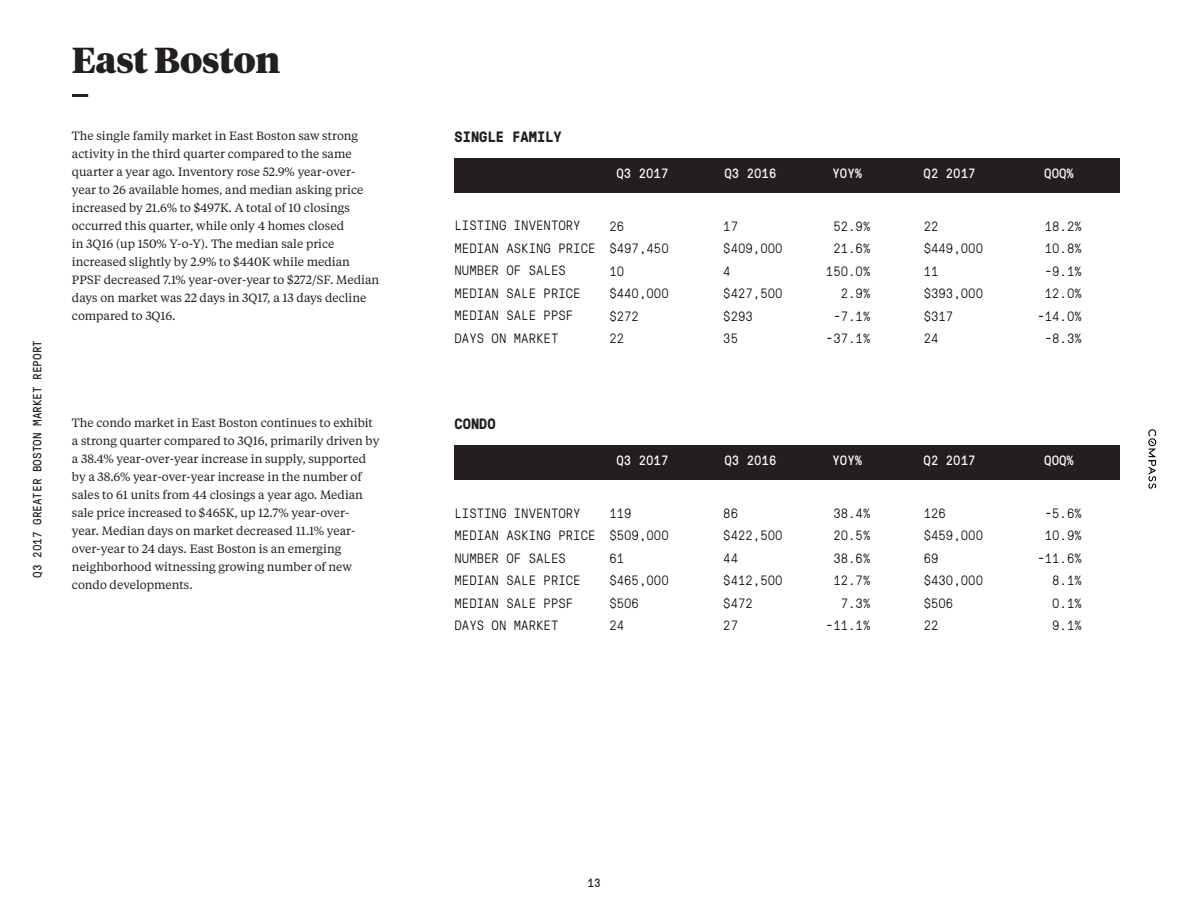
<style>
.page{position:relative;width:1188px;height:918px;background:#fff}
.page>*{position:absolute;margin:0;border:0;box-sizing:border-box;transform-origin:0 0}
.t1{font:900 36px "Tiempos Headline";letter-spacing:-.005em;color:#231f20}
.t2{font:700 15px "GT Pressura Mono";color:#231f20}
.t3{font:300 13.5px "GT Pressura Mono";color:#040503}
.t4{font:13.5px "GT Pressura Mono";color:#fff}
.t5{font:12px/18px "Tiempos Text";color:#231f20}
.t6{font:12px "GT Pressura Mono";color:#231f20}
</style>
<div class="page">
<svg style="left:1148px;top:429px;width:8px;height:60px"></svg>
<hr style="left:72px;top:94px;width:16px;height:3px;background:#231f20">
<div style="left:454px;top:158px;width:666px;height:35px;background:#231f20"></div>
<div style="left:454px;top:446px;width:666px;height:34px;background:#231f20"></div>
<p class="t6" style="left:29px;top:578px;width:239px;rotate:-90deg">Q3 2017 GREATER BOSTON MARKET REPORT</p>
<p class="t1" style="left:72px;top:35px;width:210px">East Boston</p>
<p class="t5" style="left:72px;top:126px;width:309px">The single family market in East Boston saw strong activity in the third quarter compared to the same quarter a year ago. Inventory rose 52.9% year-over&shy;year to 26 available homes, and median asking price increased by 21.6% to $497K. A total of 10 closings occurred this quarter, while only 4 homes closed<br>in 3Q16 (up 150% Y-o-Y). The median sale price increased slightly by 2.9% to $440K while median PPSF decreased 7.1% year-over-year to $272/SF. Median days on market was 22 days in 3Q17, a 13 days decline compared to 3Q16.</p>
<p class="t5" style="left:72px;top:413px;width:309px">The condo market in East Boston continues to exhibit a strong quarter compared to 3Q16, primarily driven by a 38.4% year-over-year increase in supply, supported by a 38.6% year-over-year increase in the number of sales to 61 units from 44 closings a year ago. Median sale price increased to $465K, up 12.7% year-over&shy;year. Median days on market decreased 11.1% year&shy;over-year to 24 days. East Boston is an emerging neighborhood witnessing growing number of new condo developments.</p>
<p class="t2" style="left:454px;top:126px;width:109px">SINGLE FAMILY</p>
<p class="t4" style="left:616px;top:164px;width:53px">Q3 2017</p>
<p class="t4" style="left:724px;top:164px;width:53px">Q3 2016</p>
<p class="t4" style="left:832px;top:164px;width:31px">YOY%</p>
<p class="t4" style="left:924px;top:164px;width:53px">Q2 2017</p>
<p class="t4" style="left:1044px;top:164px;width:31px">QOQ%</p>
<p class="t3" style="left:454px;top:216px;width:128px">LISTING INVENTORY</p>
<p class="t3" style="left:454px;top:238px;width:143px">MEDIAN ASKING PRICE</p>
<p class="t3" style="left:454px;top:261px;width:113px">NUMBER OF SALES</p>
<p class="t3" style="left:454px;top:283px;width:128px">MEDIAN SALE PRICE</p>
<p class="t3" style="left:454px;top:306px;width:120px">MEDIAN SALE PPSF</p>
<p class="t3" style="left:454px;top:328px;width:105px">DAYS ON MARKET</p>
<p class="t3" style="left:609px;top:216px;width:16px">26</p>
<p class="t3" style="left:609px;top:239px;width:61px">$497,450</p>
<p class="t3" style="left:609px;top:261px;width:16px">10</p>
<p class="t3" style="left:609px;top:284px;width:61px">$440,000</p>
<p class="t3" style="left:609px;top:306px;width:31px">$272</p>
<p class="t3" style="left:609px;top:329px;width:16px">22</p>
<p class="t3" style="left:723px;top:216px;width:16px">17</p>
<p class="t3" style="left:723px;top:239px;width:61px">$409,000</p>
<p class="t3" style="left:723px;top:261px;width:9px">4</p>
<p class="t3" style="left:723px;top:284px;width:61px">$427,500</p>
<p class="t3" style="left:723px;top:306px;width:31px">$293</p>
<p class="t3" style="left:723px;top:329px;width:16px">35</p>
<p class="t3" style="left:833px;top:216px;width:39px">52.9%</p>
<p class="t3" style="left:833px;top:239px;width:39px">21.6%</p>
<p class="t3" style="left:826px;top:261px;width:46px">150.0%</p>
<p class="t3" style="left:841px;top:284px;width:31px">2.9%</p>
<p class="t3" style="left:833px;top:306px;width:39px">-7.1%</p>
<p class="t3" style="left:826px;top:329px;width:46px">-37.1%</p>
<p class="t3" style="left:924px;top:216px;width:16px">22</p>
<p class="t3" style="left:924px;top:239px;width:61px">$449,000</p>
<p class="t3" style="left:924px;top:261px;width:16px">11</p>
<p class="t3" style="left:924px;top:284px;width:61px">$393,000</p>
<p class="t3" style="left:924px;top:306px;width:31px">$317</p>
<p class="t3" style="left:924px;top:329px;width:16px">24</p>
<p class="t3" style="left:1045px;top:216px;width:39px">18.2%</p>
<p class="t3" style="left:1045px;top:239px;width:39px">10.8%</p>
<p class="t3" style="left:1045px;top:261px;width:39px">-9.1%</p>
<p class="t3" style="left:1045px;top:284px;width:39px">12.0%</p>
<p class="t3" style="left:1037px;top:306px;width:46px">-14.0%</p>
<p class="t3" style="left:1045px;top:329px;width:39px">-8.3%</p>
<p class="t2" style="left:454px;top:413px;width:43px">CONDO</p>
<p class="t4" style="left:616px;top:451px;width:53px">Q3 2017</p>
<p class="t4" style="left:724px;top:451px;width:53px">Q3 2016</p>
<p class="t4" style="left:832px;top:451px;width:31px">YOY%</p>
<p class="t4" style="left:924px;top:451px;width:53px">Q2 2017</p>
<p class="t4" style="left:1044px;top:451px;width:31px">QOQ%</p>
<p class="t3" style="left:454px;top:503px;width:128px">LISTING INVENTORY</p>
<p class="t3" style="left:454px;top:526px;width:143px">MEDIAN ASKING PRICE</p>
<p class="t3" style="left:454px;top:548px;width:113px">NUMBER OF SALES</p>
<p class="t3" style="left:454px;top:571px;width:128px">MEDIAN SALE PRICE</p>
<p class="t3" style="left:454px;top:593px;width:120px">MEDIAN SALE PPSF</p>
<p class="t3" style="left:454px;top:616px;width:105px">DAYS ON MARKET</p>
<p class="t3" style="left:609px;top:503px;width:24px">119</p>
<p class="t3" style="left:609px;top:526px;width:61px">$509,000</p>
<p class="t3" style="left:609px;top:548px;width:16px">61</p>
<p class="t3" style="left:609px;top:571px;width:61px">$465,000</p>
<p class="t3" style="left:609px;top:593px;width:31px">$506</p>
<p class="t3" style="left:609px;top:616px;width:16px">24</p>
<p class="t3" style="left:723px;top:503px;width:16px">86</p>
<p class="t3" style="left:723px;top:526px;width:61px">$422,500</p>
<p class="t3" style="left:723px;top:548px;width:16px">44</p>
<p class="t3" style="left:723px;top:571px;width:61px">$412,500</p>
<p class="t3" style="left:723px;top:593px;width:31px">$472</p>
<p class="t3" style="left:723px;top:616px;width:16px">27</p>
<p class="t3" style="left:833px;top:503px;width:39px">38.4%</p>
<p class="t3" style="left:833px;top:526px;width:39px">20.5%</p>
<p class="t3" style="left:833px;top:548px;width:39px">38.6%</p>
<p class="t3" style="left:833px;top:571px;width:39px">12.7%</p>
<p class="t3" style="left:841px;top:593px;width:31px">7.3%</p>
<p class="t3" style="left:826px;top:616px;width:46px">-11.1%</p>
<p class="t3" style="left:924px;top:503px;width:24px">126</p>
<p class="t3" style="left:924px;top:526px;width:61px">$459,000</p>
<p class="t3" style="left:924px;top:548px;width:16px">69</p>
<p class="t3" style="left:924px;top:571px;width:61px">$430,000</p>
<p class="t3" style="left:924px;top:593px;width:31px">$506</p>
<p class="t3" style="left:924px;top:616px;width:16px">22</p>
<p class="t3" style="left:1045px;top:503px;width:39px">-5.6%</p>
<p class="t3" style="left:1045px;top:526px;width:39px">10.9%</p>
<p class="t3" style="left:1037px;top:548px;width:46px">-11.6%</p>
<p class="t3" style="left:1052px;top:571px;width:31px">8.1%</p>
<p class="t3" style="left:1052px;top:593px;width:31px">0.1%</p>
<p class="t3" style="left:1052px;top:616px;width:31px">9.1%</p>
<p class="t6" style="left:587px;top:874px;width:15px">13</p>
</div>
